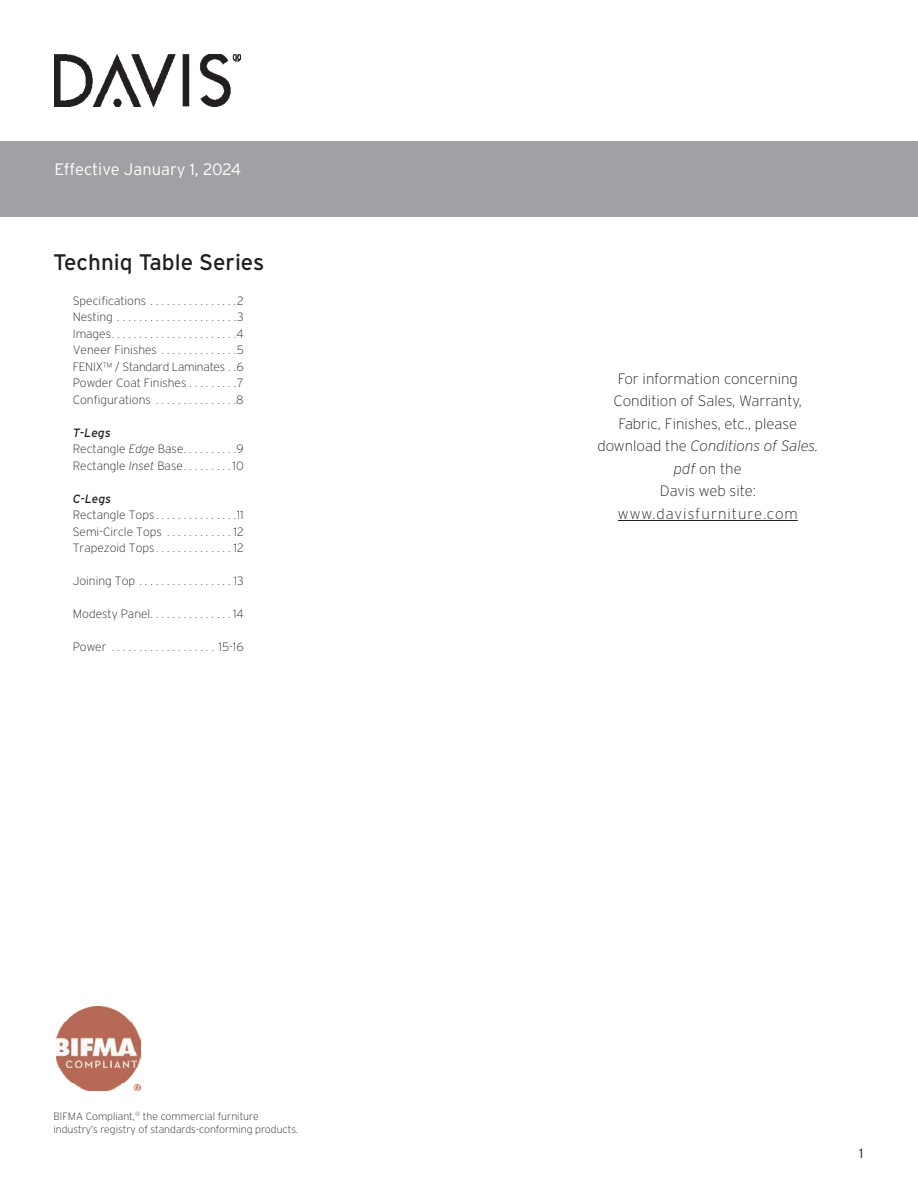
<style>
.page{position:relative;width:918px;height:1188px;background:#fff}
.page>*{position:absolute;margin:0;border:0;box-sizing:border-box;transform-origin:0 0}
.t1{font:22.5px "Interstate";color:#231f20}
.t2{font:300 16.5px "Interstate";color:#fff}
.t3{font:200 15px/22.5px "Interstate";color:#231f20;text-align:center}
.t4{font:300 13.5px "Interstate";color:#231f20}
.t5{font:200 12px/16.5px "Interstate";color:#231f20;text-align:justify}
.t6{font:italic 12px "Interstate";color:#231f20}
.t7{font:200 10.5px/12.6px "Interstate";color:#231f20}
.s1{font-weight:400;font-style:italic}
.s2{font-style:italic}
</style>
<div class="page">
<img style="left:55px;top:54px;width:185px;height:52px">
<div style="left:0;top:142px;width:918px;height:75px;background:#a1a1a5"></div>
<img style="left:56px;top:1007px;width:84px;height:84px">
<hr style="left:618px;top:520px;width:180px;height:1px;background:#231f20">
<h2 class="t2" style="left:55px;top:163px;width:188px">Effective January 1, 2024</h2>
<h1 class="t1" style="left:53px;top:254px;width:213px">Techniq Table Series</h1>
<p class="t5" style="left:73px;top:294px;width:173px">Specifications . . . . . . . . . . . . . . . .2<br>Nesting . . . . . . . . . . . . . . . . . . . . . .3<br>Images. . . . . . . . . . . . . . . . . . . . . . .4<br>Veneer Finishes . . . . . . . . . . . . . .5<br>FENIX™ / Standard Laminates . .6<br>Powder Coat Finishes . . . . . . . . .7<br>Configurations . . . . . . . . . . . . . . .8</p>
<p class="t5" style="left:73px;top:426px;width:173px;text-align:left"><span class="s1">T-Legs<br></span>Rectangle <span class="s2">Edge</span> Base. . . . . . . . . .9<br>Rectangle <span class="s2">Inset</span> Base. . . . . . . . . 10</p>
<p class="t6" style="left:73px;top:494px;width:40px">C-Legs</p>
<p class="t5" style="left:73px;top:508px;width:173px">Rectangle Tops . . . . . . . . . . . . . . .11<br>Semi-Circle Tops . . . . . . . . . . . . 12<br>Trapezoid Tops. . . . . . . . . . . . . . 12</p>
<p class="t5" style="left:73px;top:574px;width:172px">Joining Top . . . . . . . . . . . . . . . . . 13</p>
<p class="t5" style="left:73px;top:607px;width:173px">Modesty Panel. . . . . . . . . . . . . . . 14</p>
<p class="t5" style="left:73px;top:640px;width:173px">Power . . . . . . . . . . . . . . . . . . . 15-16</p>
<p class="t7" style="left:53px;top:1111px;width:246px">BIFMA Compliant,<sup>®</sup> the commercial furniture industry’s registry of standards-conforming products.</p>
<p class="t3" style="left:597px;top:368px;width:222px">For information concerning<br>Condition of Sales, Warranty,<br>Fabric, Finishes, etc., please download the <span class="s2">Conditions of Sales. pdf</span> on the<br>Davis web site: www.davisfurniture.com</p>
<p class="t4" style="left:859px;top:1148px;width:6px">1</p>
</div>
